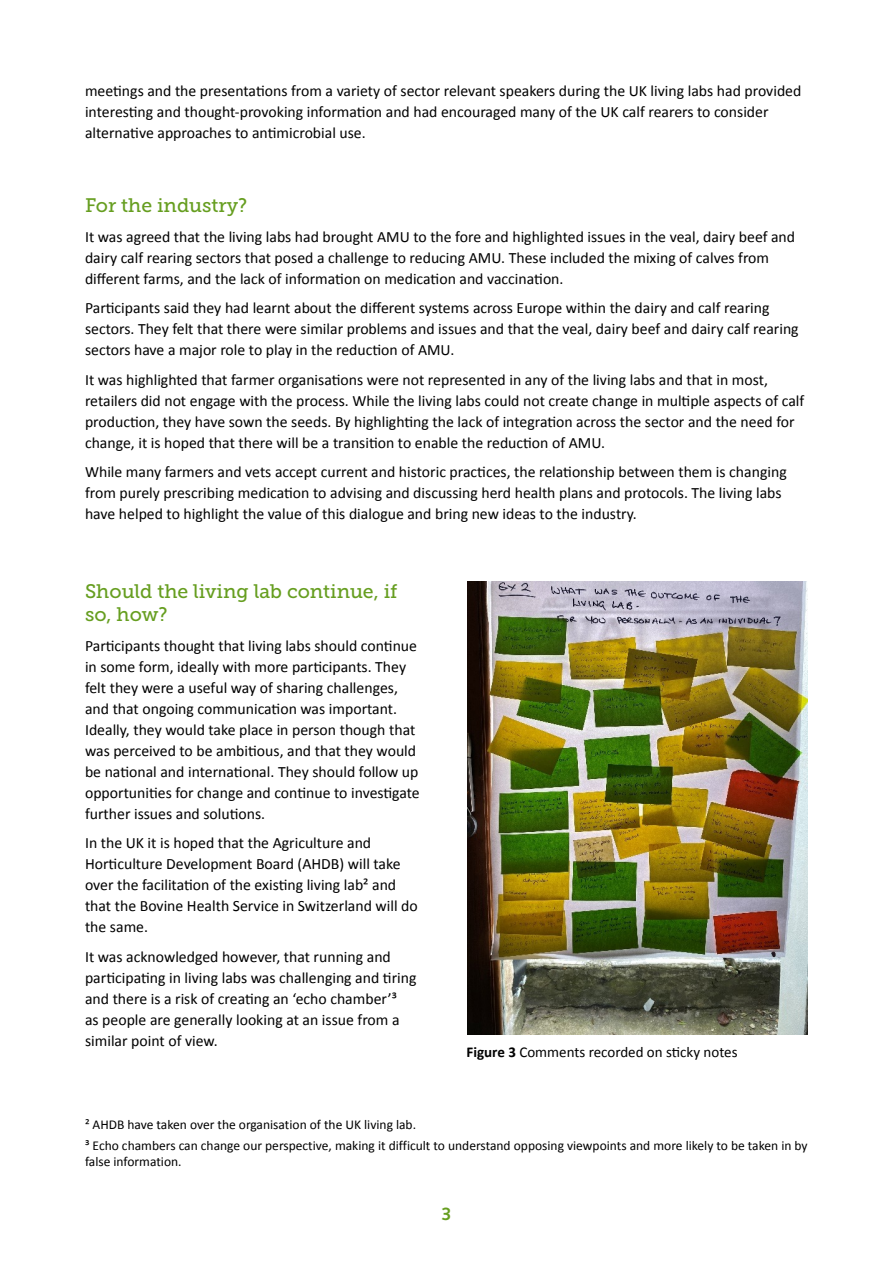
<style>
.page{position:relative;width:893px;height:1263px;background:#fff}
.page>*{position:absolute;margin:0;border:0;box-sizing:border-box;transform-origin:0 0}
.t1{font:19.5px/23.4px "Museo Slab 500";color:#669e20}
.t2{font:700 18px "Syntax LT Std";color:#669e20}
.t3{font:15.75px/21px "Calibri";color:#000}
.t4{font:15px "Calibri";color:#000}
.t5{font:13.5px/20.4px "Calibri";color:#000}
.s1{font-weight:700}
</style>
<div class="page">
<img style="left:468px;top:582px;width:340px;height:453px">
<p class="t3" style="left:85px;top:80px;width:718px">meetings and the presentations from a variety of sector relevant speakers during the UK living labs had provided interesting and thought-provoking information and had encouraged many of the UK calf rearers to consider alternative approaches to antimicrobial use.</p>
<p class="t1" style="left:85px;top:194px;width:164px">For the industry?</p>
<p class="t3" style="left:85px;top:225px;width:712px">It was agreed that the living labs had brought AMU to the fore and highlighted issues in the veal, dairy beef and dairy calf rearing sectors that posed a challenge to reducing AMU. These included the mixing of calves from different farms, and the lack of information on medication and vaccination.</p>
<p class="t3" style="left:85px;top:297px;width:715px">Participants said they had learnt about the different systems across Europe within the dairy and calf rearing sectors. They felt that there were similar problems and issues and that the veal, dairy beef and dairy calf rearing sectors have a major role to play in the reduction of AMU.</p>
<p class="t3" style="left:85px;top:368px;width:721px">It was highlighted that farmer organisations were not represented in any of the living labs and that in most, retailers did not engage with the process. While the living labs could not create change in multiple aspects of calf production, they have sown the seeds. By highlighting the lack of integration across the sector and the need for change, it is hoped that there will be a transition to enable the reduction of AMU.</p>
<p class="t3" style="left:85px;top:461px;width:703px">While many farmers and vets accept current and historic practices, the relationship between them is changing from purely prescribing medication to advising and discussing herd health plans and protocols. The living labs have helped to highlight the value of this dialogue and bring new ideas to the industry.</p>
<p class="t1" style="left:85px;top:579px;width:314px">Should the living lab continue, if so, how?</p>
<p class="t3" style="left:85px;top:634px;width:336px">Participants thought that living labs should continue in some form, ideally with more participants. They felt they were a useful way of sharing challenges, and that ongoing communication was important.<br>Ideally, they would take place in person though that was perceived to be ambitious, and that they would be national and international. They should follow up opportunities for change and continue to investigate further issues and solutions.</p>
<p class="t3" style="left:85px;top:831px;width:334px">In the UK it is hoped that the Agriculture and Horticulture Development Board (AHDB) will take over the facilitation of the existing living lab² and that the Bovine Health Service in Switzerland will do the same.</p>
<p class="t3" style="left:85px;top:945px;width:333px">It was acknowledged however, that running and participating in living labs was challenging and tiring and there is a risk of creating an ‘echo chamber’³<br>as people are generally looking at an issue from a similar point of view.</p>
<p class="t4" style="left:466px;top:1042px;width:273px"><span class="s1">Figure 3</span> Comments recorded on sticky notes</p>
<p class="t5" style="left:85px;top:1114px;width:724px">² AHDB have taken over the organisation of the UK living lab.<br>³ Echo chambers can change our perspective, making it difficult to understand opposing viewpoints and more likely to be taken in by</p>
<p class="t5" style="left:85px;top:1150px;width:98px">false information.</p>
<p class="t2" style="left:441px;top:1203px;width:12px">3</p>
</div>
